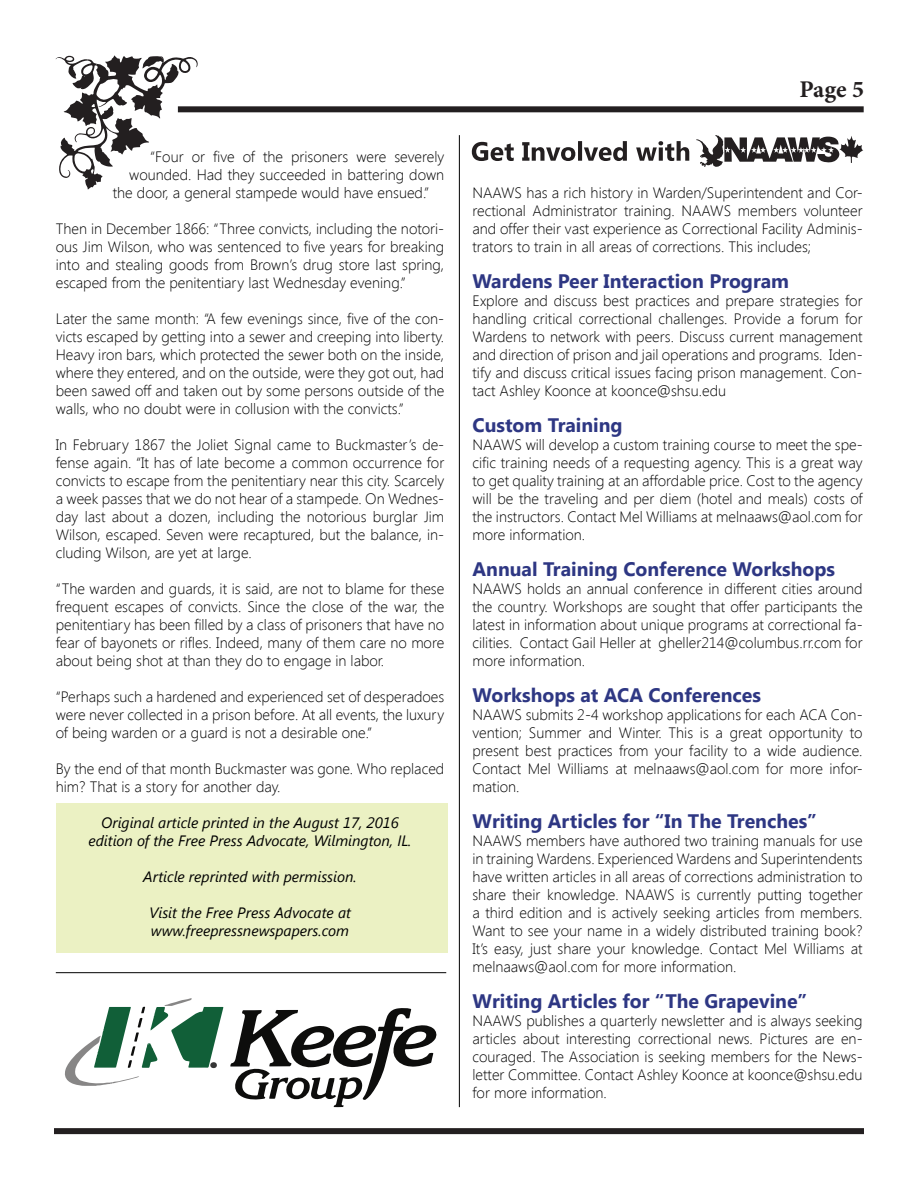
<style>
.page{position:relative;width:918px;height:1188px;background:#fff}
.page>*{position:absolute;margin:0;border:0;box-sizing:border-box;transform-origin:0 0}
.t1{font:700 24px "Minion Pro";color:#231f20}
.t2{font:700 19.5px "Segoe UI";color:#2e3783}
.t3{font:300 15px/18px "Segoe UI";color:#000;text-align:justify}
.t4{font:italic 15px/18px "Segoe UI";color:#000;text-align:center}
</style>
<div class="page">
<div style="left:56px;top:804px;width:391px;height:149px;background:#ebf1c3"></div>
<div style="left:178px;top:106px;width:686px;height:6px;background:#231f20"></div>
<div style="left:54px;top:1128px;width:810px;height:6px;background:#231f20"></div>
<svg style="left:472px;top:141px;width:217px;height:20px"></svg>
<svg style="left:696px;top:135px;width:167px;height:32px"></svg>
<svg style="left:56px;top:55px;width:142px;height:135px"></svg>
<svg style="left:65px;top:998px;width:158px;height:88px"></svg>
<svg style="left:230px;top:1008px;width:207px;height:99px"></svg>
<hr style="left:459px;top:135px;width:1px;height:972px;background:#000">
<hr style="left:56px;top:972px;width:390px;height:1px;background:#000">
<p class="t3" style="left:150px;top:147px;width:295px">“Four or five of the prisoners were severely</p>
<p class="t3" style="left:129px;top:165px;width:316px">wounded. Had they succeeded in battering down</p>
<p class="t3" style="left:113px;top:183px;width:318px">the door, a general stampede would have ensued.”</p>
<p class="t3" style="left:56px;top:219px;width:390px">Then in December 1866: “Three convicts, including the notori&shy;ous Jim Wilson, who was sentenced to five years for breaking into and stealing goods from Brown’s drug store last spring, escaped from the penitentiary last Wednesday evening.”</p>
<p class="t3" style="left:56px;top:309px;width:390px">Later the same month: “A few evenings since, five of the con&shy;victs escaped by getting into a sewer and creeping into liberty.<br>Heavy iron bars, which protected the sewer both on the inside, where they entered, and on the outside, were they got out, had been sawed off and taken out by some persons outside of the walls, who no doubt were in collusion with the convicts.”</p>
<p class="t3" style="left:56px;top:435px;width:390px">In February 1867 the Joliet Signal came to Buckmaster’s de&shy;fense again. “It has of late become a common occurrence for convicts to escape from the penitentiary near this city. Scarcely a week passes that we do not hear of a stampede. On Wednes&shy;day last about a dozen, including the notorious burglar Jim Wilson, escaped. Seven were recaptured, but the balance, in&shy;cluding Wilson, are yet at large.</p>
<p class="t3" style="left:56px;top:579px;width:390px">“The warden and guards, it is said, are not to blame for these frequent escapes of convicts. Since the close of the war, the penitentiary has been filled by a class of prisoners that have no fear of bayonets or rifles. Indeed, many of them care no more about being shot at than they do to engage in labor.</p>
<p class="t3" style="left:56px;top:687px;width:390px">“Perhaps such a hardened and experienced set of desperadoes were never collected in a prison before. At all events, the luxury of being warden or a guard is not a desirable one.”</p>
<p class="t3" style="left:56px;top:759px;width:390px">By the end of that month Buckmaster was gone. Who replaced him? That is a story for another day.</p>
<p class="t4" style="left:89px;top:813px;width:325px">Original article printed in the August 17, 2016 edition of the Free Press Advocate, Wilmington, IL.</p>
<p class="t4" style="left:143px;top:867px;width:215px">Article reprinted with permission.</p>
<p class="t4" style="left:149px;top:903px;width:203px;text-align:left">Visit the Free Press Advocate at www.freepressnewspapers.com</p>
<h1 class="t1" style="left:799px;top:72px;width:66px">Page 5</h1>
<p class="t3" style="left:472px;top:183px;width:392px">NAAWS has a rich history in Warden/Superintendent and Cor&shy;rectional Administrator training. NAAWS members volunteer and offer their vast experience as Correctional Facility Adminis&shy;trators to train in all areas of corrections. This includes;</p>
<h2 class="t2" style="left:472px;top:267px;width:318px">Wardens Peer Interaction Program</h2>
<p class="t3" style="left:472px;top:291px;width:392px">Explore and discuss best practices and prepare strategies for handling critical correctional challenges. Provide a forum for Wardens to network with peers. Discuss current management and direction of prison and jail operations and programs. Iden&shy;tify and discuss critical issues facing prison management. Con&shy;tact Ashley Koonce at koonce@shsu.edu</p>
<h2 class="t2" style="left:472px;top:411px;width:152px">Custom Training</h2>
<p class="t3" style="left:472px;top:435px;width:392px">NAAWS will develop a custom training course to meet the spe&shy;cific training needs of a requesting agency. This is a great way to get quality training at an affordable price. Cost to the agency will be the traveling and per diem (hotel and meals) costs of the instructors. Contact Mel Williams at melnaaws@aol.com for more information.</p>
<h2 class="t2" style="left:472px;top:555px;width:364px">Annual Training Conference Workshops</h2>
<p class="t3" style="left:472px;top:579px;width:392px">NAAWS holds an annual conference in different cities around the country. Workshops are sought that offer participants the latest in information about unique programs at correctional fa&shy;cilities. Contact Gail Heller at gheller214@columbus.rr.com for more information.</p>
<h2 class="t2" style="left:472px;top:681px;width:290px">Workshops at ACA Conferences</h2>
<p class="t3" style="left:472px;top:705px;width:392px">NAAWS submits 2-4 workshop applications for each ACA Con&shy;vention; Summer and Winter. This is a great opportunity to present best practices from your facility to a wide audience.<br>Contact Mel Williams at melnaaws@aol.com for more infor&shy;mation.</p>
<h2 class="t2" style="left:472px;top:807px;width:346px">Writing Articles for “In The Trenches”</h2>
<p class="t3" style="left:472px;top:831px;width:392px">NAAWS members have authored two training manuals for use in training Wardens. Experienced Wardens and Superintendents have written articles in all areas of corrections administration to share their knowledge. NAAWS is currently putting together a third edition and is actively seeking articles from members.<br>Want to see your name in a widely distributed training book?<br>It’s easy, just share your knowledge. Contact Mel Williams at melnaaws@aol.com for more information.</p>
<h2 class="t2" style="left:472px;top:987px;width:336px">Writing Articles for “The Grapevine”</h2>
<p class="t3" style="left:472px;top:1011px;width:392px">NAAWS publishes a quarterly newsletter and is always seeking articles about interesting correctional news. Pictures are en&shy;couraged. The Association is seeking members for the News&shy;letter Committee. Contact Ashley Koonce at koonce@shsu.edu for more information.</p>
</div>
